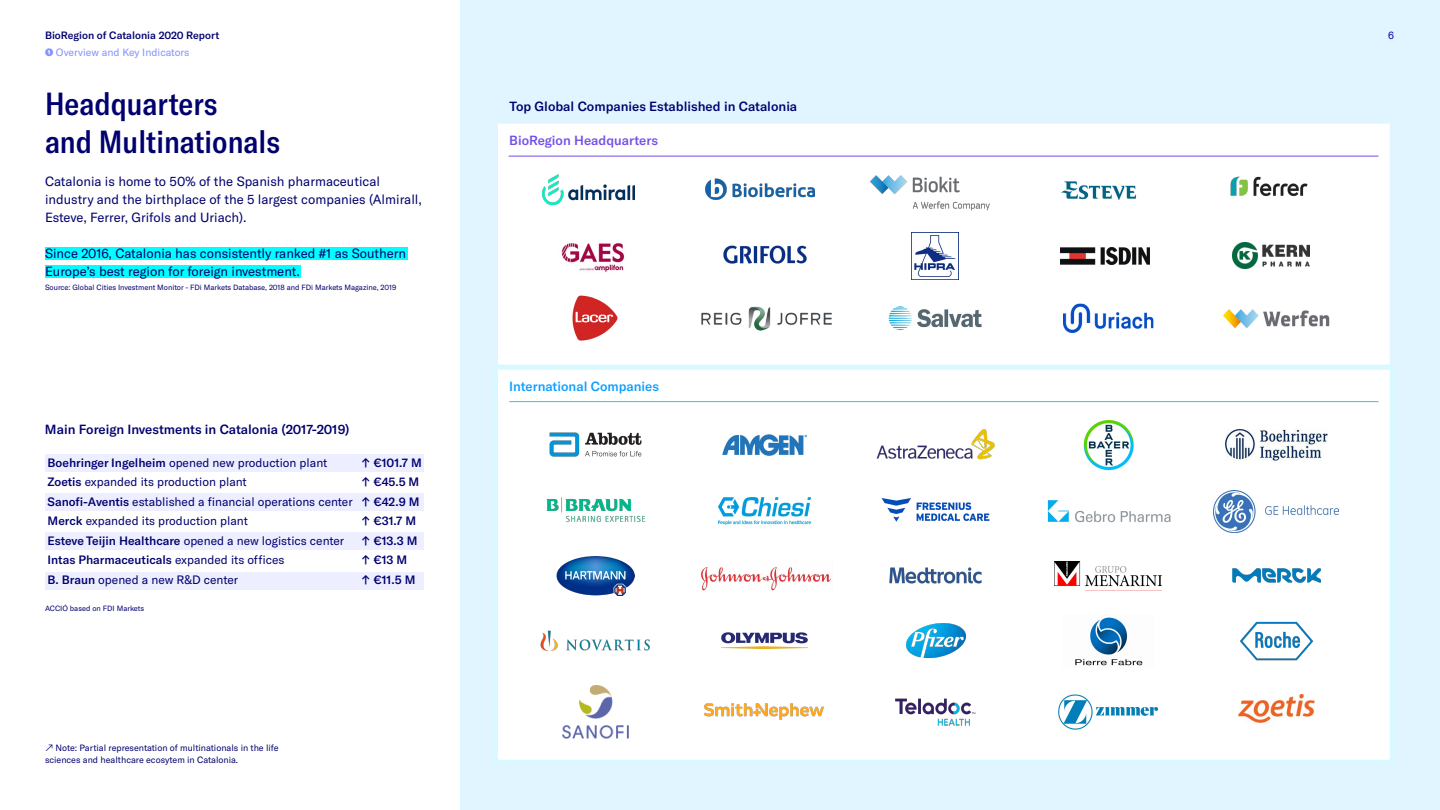
<style>
.page{position:relative;width:1440px;height:810px;background:#fff}
.page>*{position:absolute;margin:0;border:0;box-sizing:border-box;transform-origin:0 0}
.t1{font:500 condensed 31.5px/37.8px "GT America";color:#00006f}
.t2{font:13.12px/18px "GT America";color:#00006f}
.t3{font:500 13.12px "GT America";color:#00006f}
.t4{font:500 13.12px "GT America";color:#0d9eff}
.t5{font:500 13.12px "GT America";color:#734de8}
.t6{font:12px/19.5px "GT America";color:#00006f}
.t7{font:500 12px/19.5px "GT America";color:#00006f}
.t8{font:500 10.5px "GT America";color:#00006f}
.t9{font:10.5px "GT America";color:#8591ff}
.t10{font:10.5px "GT America";color:#1400b1}
.t11{font:9px/12px "GT America";color:#00006f}
.t12{font:7.5px "GT America";color:#00006f}
.s1{font-weight:900}
.s2{font-weight:500}
</style>
<div class="page">
<div style="left:460px;top:0;width:980px;height:810px;background:#e0f5ff"></div>
<div style="left:495px;top:121px;width:897px;height:247px;background:#fff"></div>
<div style="left:493px;top:118px;width:902px;height:252px;border:5px solid #e0f5ff"></div>
<div style="left:495px;top:367px;width:897px;height:395px;background:#fff"></div>
<div style="left:493px;top:364px;width:902px;height:401px;border:5px solid #d9f8ff"></div>
<div style="left:45px;top:454px;width:379px;height:18px;background:#edeeff"></div>
<div style="left:45px;top:493px;width:379px;height:18px;background:#edeeff"></div>
<div style="left:45px;top:532px;width:379px;height:18px;background:#edeeff"></div>
<div style="left:45px;top:572px;width:379px;height:18px;background:#edeeff"></div>
<img style="left:540px;top:630px;width:110px;height:21px">
<img style="left:542px;top:175px;width:93px;height:29px">
<img style="left:722px;top:434px;width:85px;height:21px">
<img style="left:705px;top:178px;width:110px;height:22px">
<img style="left:718px;top:498px;width:93px;height:27px">
<img style="left:1061px;top:181px;width:76px;height:18px">
<img style="left:701px;top:567px;width:130px;height:24px">
<img style="left:1232px;top:243px;width:78px;height:25px">
<img style="left:1225px;top:429px;width:103px;height:31px">
<img style="left:723px;top:245px;width:84px;height:19px">
<img style="left:557px;top:556px;width:77px;height:39px">
<img style="left:1061px;top:247px;width:89px;height:17px">
<img style="left:1232px;top:569px;width:88px;height:14px">
<img style="left:1230px;top:176px;width:78px;height:20px">
<img style="left:572px;top:296px;width:46px;height:45px">
<img style="left:562px;top:685px;width:67px;height:53px">
<img style="left:1055px;top:561px;width:107px;height:26px">
<img style="left:906px;top:624px;width:59px;height:34px">
<img style="left:1240px;top:621px;width:74px;height:40px">
<img style="left:705px;top:704px;width:119px;height:16px">
<img style="left:722px;top:633px;width:85px;height:16px">
<img style="left:1223px;top:309px;width:107px;height:18px">
<img style="left:1059px;top:694px;width:99px;height:35px">
<img style="left:881px;top:498px;width:109px;height:24px">
<img style="left:1214px;top:490px;width:125px;height:42px">
<img style="left:546px;top:497px;width:99px;height:25px">
<img style="left:549px;top:432px;width:92px;height:25px">
<img style="left:876px;top:429px;width:119px;height:31px">
<img style="left:1083px;top:420px;width:51px;height:51px">
<hr style="left:509px;top:156px;width:869px;height:1px;background:#734de8">
<hr style="left:509px;top:401px;width:869px;height:1px;background:#2ebfff">
<img style="left:1075px;top:617px;width:68px;height:49px">
<img style="left:701px;top:306px;width:131px;height:24px">
<img style="left:911px;top:232px;width:48px;height:47px">
<img style="left:870px;top:175px;width:120px;height:35px">
<img style="left:561px;top:243px;width:64px;height:29px">
<img style="left:1063px;top:304px;width:90px;height:29px">
<img style="left:1239px;top:695px;width:75px;height:29px">
<img style="left:895px;top:698px;width:81px;height:28px">
<img style="left:889px;top:568px;width:93px;height:16px">
<img style="left:1047px;top:500px;width:124px;height:23px">
<img style="left:888px;top:306px;width:94px;height:25px">
<div style="left:45px;top:247px;width:363px;height:13px;background:#0ff"></div>
<div style="left:45px;top:265px;width:256px;height:13px;background:#0ff"></div>
<p class="t8" style="left:45px;top:29px;width:176px">BioRegion of Catalonia 2020 Report</p>
<p class="t10" style="left:1388px;top:29px;width:7px">6</p>
<p class="t9" style="left:45px;top:46px;width:146px"><span class="s1">❶</span> Overview and Key Indicators</p>
<h1 class="t1" style="left:45px;top:85px;width:237px">Headquarters<br>and Multinationals</h1>
<p class="t2" style="left:45px;top:172px;width:378px">Catalonia is home to 50% of the Spanish pharmaceutical industry and the birthplace of the 5 largest companies (Almirall,<br>Esteve, Ferrer, Grifols and Uriach).</p>
<p class="t2" style="left:45px;top:244px;width:363px">Since 2016, Catalonia has consistently ranked #1 as Southern<br>Europe’s best region for foreign investment.</p>
<p class="t12" style="left:45px;top:283px;width:353px">Source: Global Cities Investment Monitor - FDi Markets Database, 2018 and FDi Markets Magazine, 2019</p>
<p class="t3" style="left:45px;top:422px;width:306px">Main Foreign Investments in Catalonia (2017-2019)</p>
<p class="t6" style="left:48px;top:453px;width:306px"><span class="s2">Boehringer Ingelheim</span> opened new production plant <span class="s2">Zoetis</span> expanded its production plant<br><span class="s2">Sanofi-Aventis</span> established a financial operations center <span class="s2">Merck</span> expanded its production plant<br><span class="s2">Esteve Teijin Healthcare</span> opened a new logistics center <span class="s2">Intas Pharmaceuticals</span> expanded its offices<br><span class="s2">B. Braun</span> opened a new R&amp;D center</p>
<p class="t7" style="left:361px;top:453px;width:62px">↑ €101.7 M ↑ €45.5 M ↑ €42.9 M ↑ €31.7 M ↑ €13.3 M ↑ €13 M<br>↑ €11.5 M</p>
<p class="t12" style="left:45px;top:604px;width:101px">ACCIÓ based on FDI Markets</p>
<p class="t11" style="left:45px;top:742px;width:235px">↗ Note: Partial representation of multinationals in the life sciences and healthcare ecosytem in Catalonia.</p>
<p class="t3" style="left:509px;top:98px;width:289px">Top Global Companies Established in Catalonia</p>
<p class="t5" style="left:509px;top:133px;width:150px">BioRegion Headquarters</p>
<p class="t4" style="left:509px;top:379px;width:151px">International Companies</p>
</div>
